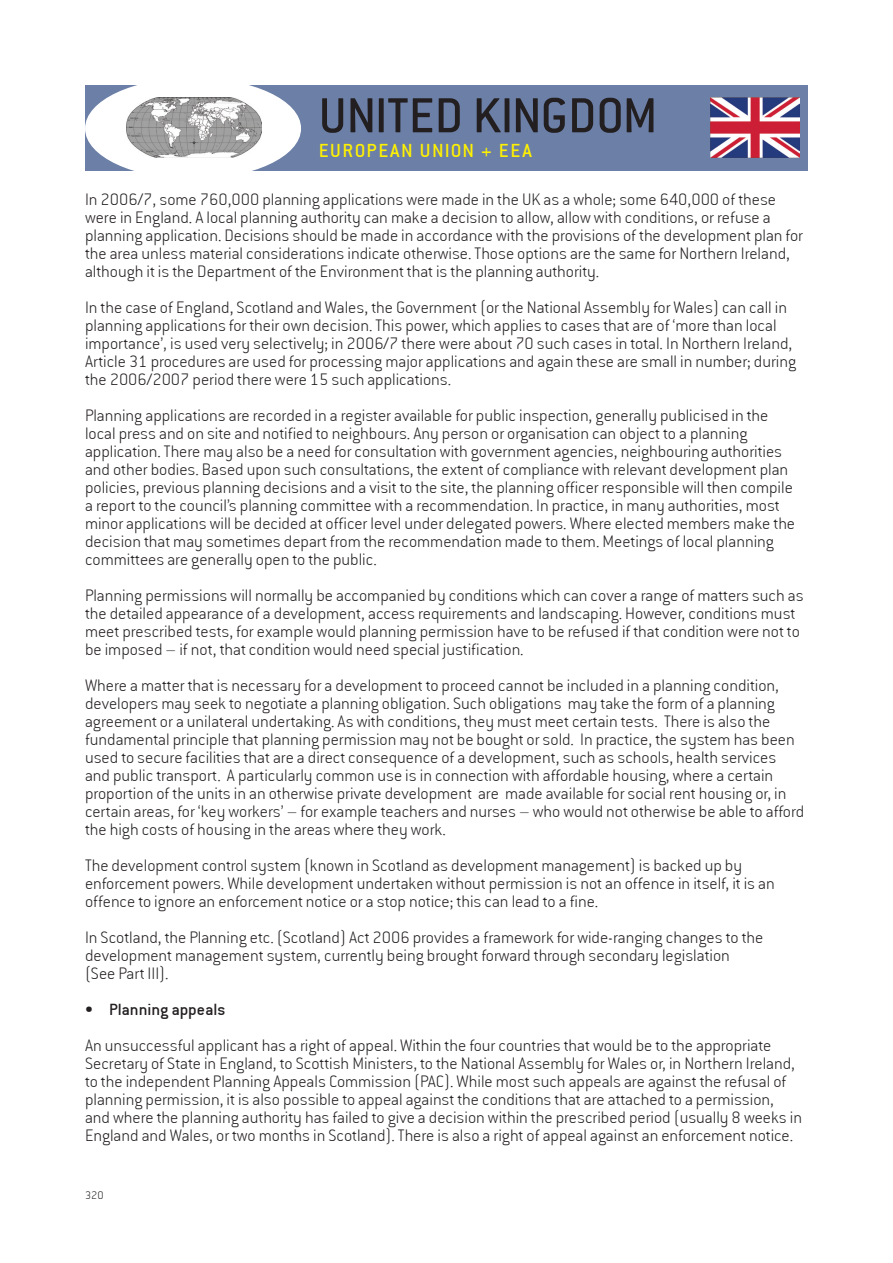
<style>
.page{position:relative;width:893px;height:1263px;background:#fff}
.page>*{position:absolute;margin:0;border:0;box-sizing:border-box;transform-origin:0 0}
.t1{font:54px "Conduit ITC";letter-spacing:-.01em;color:#231f20}
.t2{font:21px "Conduit ITC";letter-spacing:.075em;color:#fff101}
.t3{font:18px/18px "Conduit Ex Lt ITCTT";color:#231f20}
.t4{font:18px "Conduit ITC";color:#231f20}
.t5{font:12px "Conduit Ex Lt ITCTT";color:#231f20}
</style>
<div class="page">
<div style="left:85px;top:85px;width:723px;height:85px;background:#6b7fa7"></div>
<div style="left:86px;top:79px;width:214px;height:99px;background:#fff;border-radius:50%"></div>
<img style="left:126px;top:97px;width:135px;height:60px">
<img style="left:710px;top:98px;width:89px;height:59px">
<h1 class="t1" style="left:319px;top:85px;width:340px">UNITED KINGDOM</h1>
<p class="t2" style="left:319px;top:139px;width:214px">EUROPEAN UNION + EEA</p>
<p class="t3" style="left:85px;top:190px;width:719px">In 2006/7, some 760,000 planning applications were made in the UK as a whole; some 640,000 of these were in England. A local planning authority can make a decision to allow, allow with conditions, or refuse a planning application. Decisions should be made in accordance with the provisions of the development plan for the area unless material considerations indicate otherwise. Those options are the same for Northern Ireland, although it is the Department of the Environment that is the planning authority.</p>
<p class="t3" style="left:85px;top:298px;width:713px">In the case of England, Scotland and Wales, the Government (or the National Assembly for Wales) can call in planning applications for their own decision. This power, which applies to cases that are of ‘more than local importance’, is used very selectively; in 2006/7 there were about 70 such cases in total. In Northern Ireland, Article 31 procedures are used for processing major applications and again these are small in number; during the 2006/2007 period there were 15 such applications.</p>
<p class="t3" style="left:85px;top:406px;width:712px">Planning applications are recorded in a register available for public inspection, generally publicised in the local press and on site and notified to neighbours. Any person or organisation can object to a planning application. There may also be a need for consultation with government agencies, neighbouring authorities and other bodies. Based upon such consultations, the extent of compliance with relevant development plan policies, previous planning decisions and a visit to the site, the planning officer responsible will then compile a report to the council’s planning committee with a recommendation. In practice, in many authorities, most minor applications will be decided at officer level under delegated powers. Where elected members make the decision that may sometimes depart from the recommendation made to them. Meetings of local planning committees are generally open to the public.</p>
<p class="t3" style="left:85px;top:586px;width:720px">Planning permissions will normally be accompanied by conditions which can cover a range of matters such as the detailed appearance of a development, access requirements and landscaping. However, conditions must meet prescribed tests, for example would planning permission have to be refused if that condition were not to be imposed – if not, that condition would need special justification.</p>
<p class="t3" style="left:85px;top:676px;width:721px">Where a matter that is necessary for a development to proceed cannot be included in a planning condition, developers may seek to negotiate a planning obligation. Such obligations may take the form of a planning agreement or a unilateral undertaking. As with conditions, they must meet certain tests. There is also the fundamental principle that planning permission may not be bought or sold. In practice, the system has been used to secure facilities that are a direct consequence of a development, such as schools, health services and public transport. A particularly common use is in connection with affordable housing, where a certain proportion of the units in an otherwise private development are made available for social rent housing or, in certain areas, for ‘key workers’ – for example teachers and nurses – who would not otherwise be able to afford the high costs of housing in the areas where they work.</p>
<p class="t3" style="left:85px;top:856px;width:691px">The development control system (known in Scotland as development management) is backed up by enforcement powers. While development undertaken without permission is not an offence in itself, it is an offence to ignore an enforcement notice or a stop notice; this can lead to a fine.</p>
<p class="t3" style="left:85px;top:928px;width:680px">In Scotland, the Planning etc. (Scotland) Act 2006 provides a framework for wide-ranging changes to the development management system, currently being brought forward through secondary legislation</p>
<p class="t3" style="left:85px;top:964px;width:85px">(See Part III).</p>
<p class="t4" style="left:85px;top:999px;width:142px">• Planning appeals</p>
<p class="t3" style="left:85px;top:1036px;width:718px">An unsuccessful applicant has a right of appeal. Within the four countries that would be to the appropriate Secretary of State in England, to Scottish Ministers, to the National Assembly for Wales or, in Northern Ireland, to the independent Planning Appeals Commission (PAC). While most such appeals are against the refusal of planning permission, it is also possible to appeal against the conditions that are attached to a permission, and where the planning authority has failed to give a decision within the prescribed period (usually 8 weeks in England and Wales, or two months in Scotland). There is also a right of appeal against an enforcement notice.</p>
<p class="t5" style="left:85px;top:1188px;width:20px">320</p>
</div>
